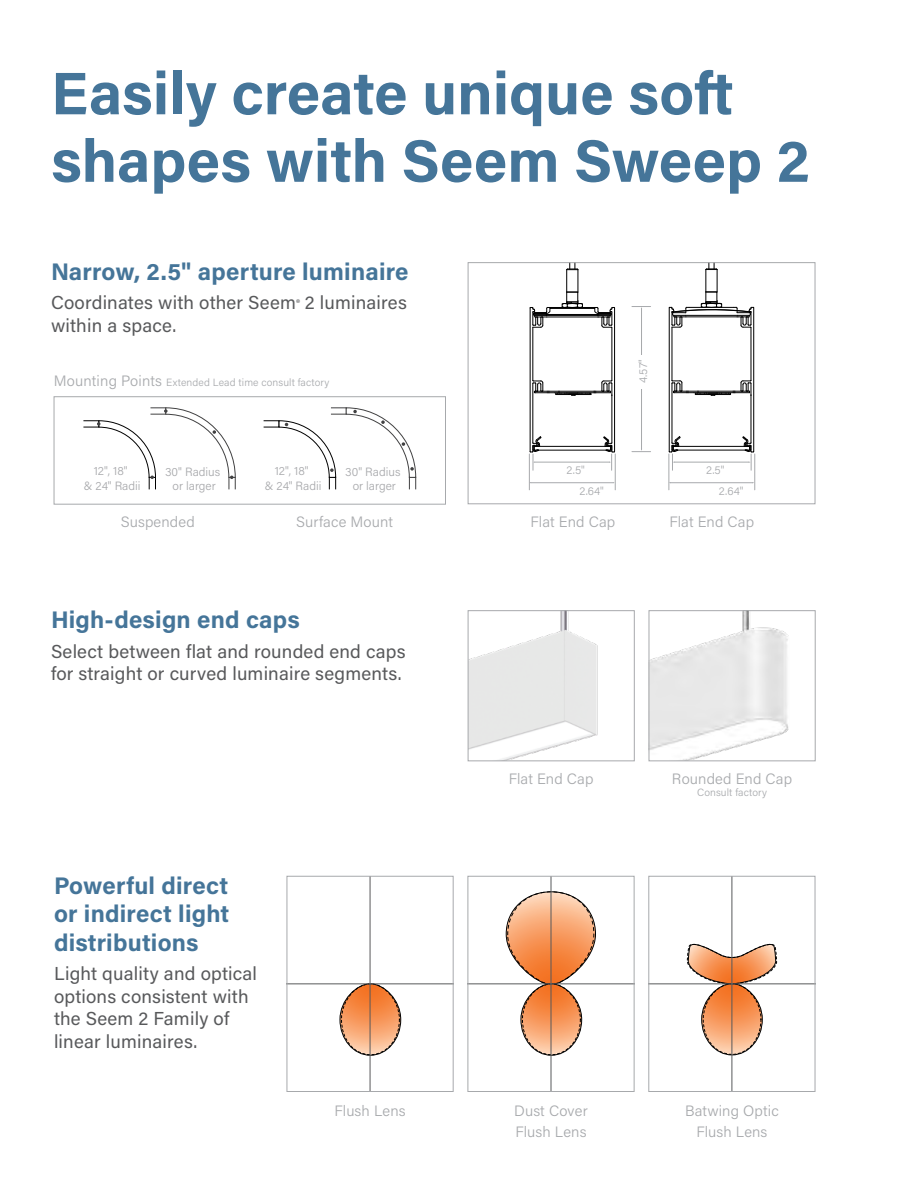
<style>
.page{position:relative;width:918px;height:1188px;background:#fff}
.page>*{position:absolute;margin:0;border:0;box-sizing:border-box;transform-origin:0 0}
.t1{font:700 60px/67.5px "Acumin Pro";color:#457599}
.t2{font:700 24px/28.8px "Acumin Pro";letter-spacing:.01em;color:#457599;text-align:justify}
.t3{font:18.75px/22.5px "Acumin Pro";letter-spacing:.01em;color:#58595b}
.t4{font:300 15px/21px "Acumin Pro";letter-spacing:.01em;color:#a7a9ac}
.t5{font:300 12px/14.4px "Acumin Pro";color:#a7a8ab;text-align:center}
.t6{font:300 11.55px "Acumin Pro";color:#a7a9ac}
.t7{font:300 11.4px/21px "Acumin Pro";color:#a7a9ac}
.t8{font:300 10.5px "Acumin Pro";letter-spacing:.01em;color:#a7a9ac}
.s1{font-size:10.95px}
.s2{font-size:15px}
</style>
<div class="page">
<img style="left:470px;top:612px;width:128px;height:147px">
<div style="left:468px;top:610px;width:167px;height:151px;border:1px solid #a7a9ac"></div>
<div style="left:673px;top:446px;width:77px;height:4px;border:1px solid #000"></div>
<hr style="left:751px;top:383px;width:1px;height:60px;background:#000">
<hr style="left:751px;top:328px;width:1px;height:52px;background:#000">
<hr style="left:753px;top:308px;width:1px;height:143px;background:#000">
<hr style="left:672px;top:383px;width:1px;height:60px;background:#000">
<hr style="left:672px;top:327px;width:1px;height:53px;background:#000">
<hr style="left:669px;top:308px;width:1px;height:143px;background:#000">
<svg style="left:671px;top:380px;width:81px;height:16px"></svg>
<div style="left:534px;top:446px;width:77px;height:5px;border:1px solid #000"></div>
<hr style="left:612px;top:383px;width:1px;height:60px;background:#000">
<hr style="left:612px;top:328px;width:1px;height:52px;background:#000">
<hr style="left:614px;top:308px;width:1px;height:144px;background:#000">
<hr style="left:532px;top:383px;width:1px;height:60px;background:#000">
<hr style="left:532px;top:327px;width:1px;height:53px;background:#000">
<hr style="left:530px;top:308px;width:1px;height:144px;background:#000">
<svg style="left:529px;top:264px;width:86px;height:64px"></svg>
<svg style="left:532px;top:380px;width:81px;height:16px"></svg>
<hr style="left:641px;top:309px;width:1px;height:140px;background:#a7a9ac">
<svg style="left:632px;top:306px;width:19px;height:3px"></svg>
<svg style="left:632px;top:449px;width:19px;height:3px"></svg>
<div style="left:631px;top:355px;width:20px;height:34px;background:#fff"></div>
<hr style="left:615px;top:454px;width:1px;height:36px;background:#a7a9ac">
<hr style="left:529px;top:454px;width:1px;height:36px;background:#a7a9ac">
<hr style="left:535px;top:462px;width:75px;height:1px;background:#a7a9ac">
<svg style="left:603px;top:436px;width:12px;height:34px"></svg>
<svg style="left:529px;top:436px;width:13px;height:34px"></svg>
<hr style="left:531px;top:482px;width:82px;height:1px;background:#a7a9ac">
<hr style="left:755px;top:454px;width:1px;height:36px;background:#a7a9ac">
<hr style="left:669px;top:454px;width:1px;height:36px;background:#a7a9ac">
<hr style="left:674px;top:462px;width:75px;height:1px;background:#a7a9ac">
<svg style="left:742px;top:436px;width:12px;height:34px"></svg>
<svg style="left:669px;top:436px;width:12px;height:34px"></svg>
<hr style="left:670px;top:482px;width:83px;height:1px;background:#a7a9ac">
<svg style="left:669px;top:264px;width:85px;height:64px"></svg>
<div style="left:468px;top:262px;width:347px;height:242px;border:1px solid #a7a9ac"></div>
<svg style="left:340px;top:985px;width:61px;height:70px"></svg>
<div style="left:341px;top:984px;width:59px;height:71px;border:1px dashed #000;border-radius:50%"></div>
<hr style="left:287px;top:984px;width:166px;height:1px;background:#58595b">
<hr style="left:370px;top:876px;width:1px;height:216px;background:#58595b">
<div style="left:287px;top:876px;width:167px;height:216px;border:1px solid #a7a9ac"></div>
<svg style="left:506px;top:892px;width:90px;height:93px;background:#eea06d"></svg>
<div style="left:507px;top:892px;width:87px;height:93px;border:1px dashed #000;border-radius:43px"></div>
<svg style="left:521px;top:985px;width:61px;height:70px"></svg>
<div style="left:522px;top:984px;width:59px;height:71px;border:1px dashed #000;border-radius:50%"></div>
<hr style="left:468px;top:984px;width:166px;height:1px;background:#58595b">
<hr style="left:551px;top:876px;width:1px;height:216px;background:#58595b">
<div style="left:468px;top:876px;width:166px;height:216px;border:1px solid #a7a9ac"></div>
<svg style="left:687px;top:942px;width:91px;height:113px"></svg>
<hr style="left:649px;top:984px;width:166px;height:1px;background:#58595b">
<hr style="left:732px;top:876px;width:1px;height:216px;background:#58595b">
<div style="left:648px;top:876px;width:167px;height:216px;border:1px solid #a7a9ac"></div>
<img style="left:651px;top:612px;width:138px;height:147px">
<div style="left:649px;top:610px;width:167px;height:151px;border:1px solid #a7a9ac"></div>
<div style="left:149px;top:477px;width:7px;height:13px;background:#fff;border:1px solid #000"></div>
<div style="left:229px;top:477px;width:7px;height:13px;background:#fff;border:1px solid #414142"></div>
<svg style="left:97px;top:420px;width:59px;height:59px"></svg>
<svg style="left:263px;top:420px;width:16px;height:7px"></svg>
<div style="left:329px;top:477px;width:7px;height:13px;background:#fff;border:1px solid #000"></div>
<svg style="left:278px;top:420px;width:58px;height:58px"></svg>
<svg style="left:164px;top:407px;width:72px;height:72px"></svg>
<div style="left:409px;top:477px;width:7px;height:13px;border:1px solid #414142"></div>
<svg style="left:345px;top:407px;width:71px;height:71px"></svg>
<div style="left:54px;top:396px;width:392px;height:109px;border:1px solid #a7a9ac"></div>
<h1 class="t1" style="left:51px;top:57px;width:760px">Easily create unique soft shapes with Seem Sweep 2</h1>
<p class="t2" style="left:51px;top:256px;width:359px">Narrow, 2.5" aperture luminaire</p>
<p class="t3" style="left:51px;top:291px;width:357px">Coordinates with other Seem<span class="s1">®</span> 2 luminaires within a space.</p>
<p class="t8" style="left:54px;top:375px;width:277px"><span class="s2">Mounting Points</span> Extended Lead time consult factory</p>
<p class="t5" style="left:84px;top:464px;width:58px">12", 18"<br>&amp; 24" Radii</p>
<p class="t5" style="left:165px;top:464px;width:57px">30" Radius or larger</p>
<p class="t5" style="left:345px;top:464px;width:57px">30" Radius or larger</p>
<p class="t5" style="left:265px;top:464px;width:58px">12", 18"<br>&amp; 24" Radii</p>
<p class="t6" style="left:635px;top:383px;width:25px;rotate:-90deg">4.57"</p>
<p class="t7" style="left:579px;top:459px;width:26px;text-indent:-13px">2.5"<br>2.64"</p>
<p class="t7" style="left:719px;top:459px;width:26px;text-indent:-13px">2.5"<br>2.64"</p>
<p class="t4" style="left:121px;top:511px;width:75px">Suspended</p>
<p class="t4" style="left:296px;top:511px;width:98px">Surface Mount</p>
<p class="t4" style="left:531px;top:511px;width:86px">Flat End Cap</p>
<p class="t4" style="left:669px;top:511px;width:86px">Flat End Cap</p>
<p class="t2" style="left:51px;top:604px;width:250px">High-design end caps</p>
<p class="t3" style="left:51px;top:639px;width:356px">Select between flat and rounded end caps for straight or curved luminaire segments.</p>
<p class="t2" style="left:54px;top:870px;width:177px">Powerful direct or indirect light distributions</p>
<p class="t3" style="left:54px;top:962px;width:205px">Light quality and optical options consistent with the Seem 2 Family of linear luminaires.</p>
<p class="t4" style="left:509px;top:767px;width:86px">Flat End Cap</p>
<p class="t4" style="left:672px;top:767px;width:122px">Rounded End Cap</p>
<p class="t8" style="left:697px;top:785px;width:71px">Consult factory</p>
<p class="t4" style="left:335px;top:1099px;width:73px">Flush Lens</p>
<p class="t4" style="left:514px;top:1099px;width:75px">Dust Cover<br>Flush Lens</p>
<p class="t4" style="left:685px;top:1099px;width:95px;text-align:center">Batwing Optic<br>Flush Lens</p>
</div>
